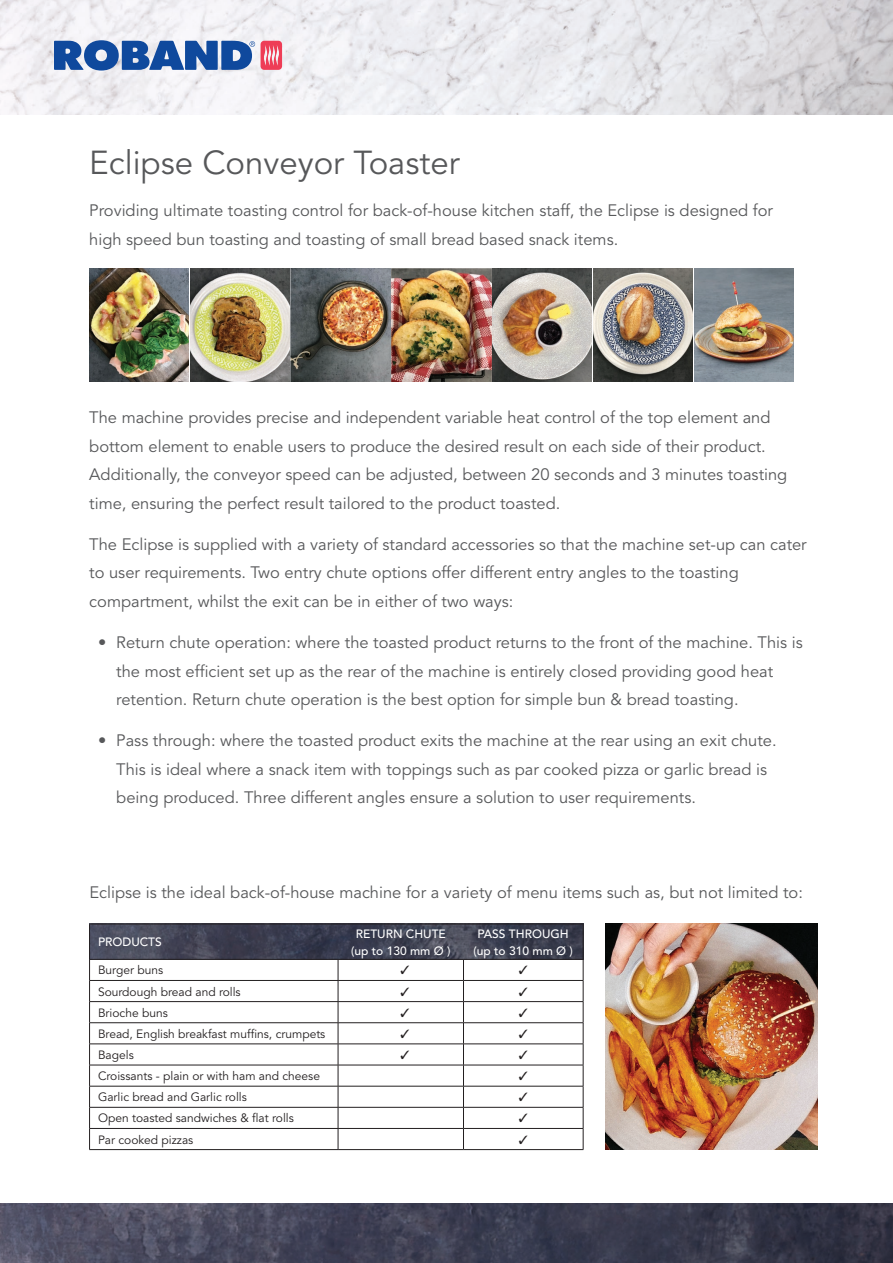
<style>
.page{position:relative;width:893px;height:1263px;background:#fff}
.page>*{position:absolute;margin:0;border:0;box-sizing:border-box;transform-origin:0 0}
.t1{font:33px "Avenir";color:#57585a}
.t2{font:16.5px/28.5px "Avenir";color:#57585a}
.t3{font:12px "Avenir";color:#231f20}
.t4{font:500 12px/16.5px "Avenir";color:#fff;text-align:center}
</style>
<div class="page">
<img style="left:0;top:0;width:893px;height:115px">
<svg style="left:54px;top:40px;width:201px;height:31px"></svg>
<svg style="left:261px;top:41px;width:21px;height:29px"></svg>
<img style="left:0;top:1203px;width:893px;height:60px">
<img style="left:90px;top:925px;width:493px;height:34px">
<hr style="left:89px;top:924px;width:249px;height:1px;background:#231f20">
<hr style="left:89px;top:924px;width:1px;height:35px;background:#231f20">
<hr style="left:463px;top:924px;width:120px;height:1px;background:#231f20">
<hr style="left:583px;top:924px;width:1px;height:35px;background:#231f20">
<hr style="left:89px;top:959px;width:249px;height:1px;background:#231f20">
<hr style="left:463px;top:959px;width:120px;height:1px;background:#231f20">
<hr style="left:89px;top:980px;width:249px;height:1px;background:#231f20">
<hr style="left:338px;top:980px;width:125px;height:1px;background:#231f20">
<hr style="left:463px;top:980px;width:120px;height:1px;background:#231f20">
<hr style="left:89px;top:1001px;width:249px;height:1px;background:#231f20">
<hr style="left:338px;top:1001px;width:125px;height:1px;background:#231f20">
<hr style="left:463px;top:1001px;width:120px;height:1px;background:#231f20">
<hr style="left:89px;top:1022px;width:249px;height:1px;background:#231f20">
<hr style="left:338px;top:1022px;width:125px;height:1px;background:#231f20">
<hr style="left:463px;top:1022px;width:120px;height:1px;background:#231f20">
<hr style="left:89px;top:1043px;width:249px;height:1px;background:#231f20">
<hr style="left:338px;top:1043px;width:125px;height:1px;background:#231f20">
<hr style="left:463px;top:1043px;width:120px;height:1px;background:#231f20">
<hr style="left:89px;top:1065px;width:249px;height:1px;background:#231f20">
<hr style="left:338px;top:1065px;width:125px;height:1px;background:#231f20">
<hr style="left:463px;top:1065px;width:120px;height:1px;background:#231f20">
<hr style="left:89px;top:1086px;width:249px;height:1px;background:#231f20">
<hr style="left:338px;top:1086px;width:125px;height:1px;background:#231f20">
<hr style="left:463px;top:1086px;width:120px;height:1px;background:#231f20">
<hr style="left:89px;top:1107px;width:249px;height:1px;background:#231f20">
<hr style="left:338px;top:1107px;width:125px;height:1px;background:#231f20">
<hr style="left:463px;top:1107px;width:120px;height:1px;background:#231f20">
<hr style="left:89px;top:1128px;width:249px;height:1px;background:#231f20">
<svg style="left:89px;top:959px;width:1px;height:190px"></svg>
<hr style="left:338px;top:1128px;width:125px;height:1px;background:#231f20">
<svg style="left:338px;top:960px;width:1px;height:189px"></svg>
<hr style="left:463px;top:1128px;width:120px;height:1px;background:#231f20">
<svg style="left:463px;top:959px;width:1px;height:190px"></svg>
<svg style="left:583px;top:959px;width:1px;height:190px"></svg>
<hr style="left:89px;top:1149px;width:249px;height:1px;background:#231f20">
<hr style="left:338px;top:1149px;width:125px;height:1px;background:#231f20">
<hr style="left:463px;top:1149px;width:120px;height:1px;background:#231f20">
<hr style="left:338px;top:924px;width:125px;height:1px;background:#231f20">
<hr style="left:338px;top:959px;width:125px;height:1px;background:#231f20">
<img style="left:493px;top:269px;width:301px;height:112px">
<img style="left:392px;top:269px;width:99px;height:112px">
<img style="left:291px;top:269px;width:99px;height:112px">
<img style="left:89px;top:269px;width:200px;height:112px">
<img style="left:605px;top:924px;width:213px;height:226px">
<h1 class="t1" style="left:89px;top:144px;width:372px">Eclipse Conveyor Toaster</h1>
<p class="t2" style="left:89px;top:197px;width:685px">Providing ultimate toasting control for back-of-house kitchen staff, the Eclipse is designed for high speed bun toasting and toasting of small bread based snack items.</p>
<p class="t2" style="left:89px;top:404px;width:699px">The machine provides precise and independent variable heat control of the top element and bottom element to enable users to produce the desired result on each side of their product.<br>Additionally, the conveyor speed can be adjusted, between 20 seconds and 3 minutes toasting time, ensuring the perfect result tailored to the product toasted.</p>
<p class="t2" style="left:89px;top:530px;width:719px">The Eclipse is supplied with a variety of standard accessories so that the machine set-up can cater to user requirements. Two entry chute options offer different entry angles to the toasting compartment, whilst the exit can be in either of two ways:</p>
<p class="t2" style="left:116px;top:629px;width:688px;text-indent:-18px">• Return chute operation: where the toasted product returns to the front of the machine. This is the most efficient set up as the rear of the machine is entirely closed providing good heat retention. Return chute operation is the best option for simple bun &amp; bread toasting.</p>
<p class="t2" style="left:116px;top:727px;width:662px;text-indent:-18px">• Pass through: where the toasted product exits the machine at the rear using an exit chute.<br>This is ideal where a snack item with toppings such as par cooked pizza or garlic bread is being produced. Three different angles ensure a solution to user requirements.</p>
<p class="t2" style="left:89px;top:879px;width:715px">Eclipse is the ideal back-of-house machine for a variety of menu items such as, but not limited to:</p>
<p class="t4" style="left:98px;top:934px;width:65px">PRODUCTS</p>
<p class="t4" style="left:351px;top:926px;width:101px">RETURN CHUTE (up to 130 mm Ø )</p>
<p class="t4" style="left:473px;top:926px;width:101px">PASS THROUGH (up to 310 mm Ø )</p>
<p class="t3" style="left:98px;top:963px;width:67px">Burger buns</p>
<p class="t3" style="left:98px;top:984px;width:144px">Sourdough bread and rolls</p>
<p class="t3" style="left:98px;top:1006px;width:71px">Brioche buns</p>
<p class="t3" style="left:98px;top:1027px;width:229px">Bread, English breakfast muffins, crumpets</p>
<p class="t3" style="left:98px;top:1048px;width:37px">Bagels</p>
<p class="t3" style="left:98px;top:1069px;width:224px">Croissants - plain or with ham and cheese</p>
<p class="t3" style="left:98px;top:1090px;width:150px">Garlic bread and Garlic rolls</p>
<p class="t3" style="left:98px;top:1111px;width:197px">Open toasted sandwiches &amp; flat rolls</p>
<p class="t3" style="left:98px;top:1132px;width:97px">Par cooked pizzas</p>
</div>
